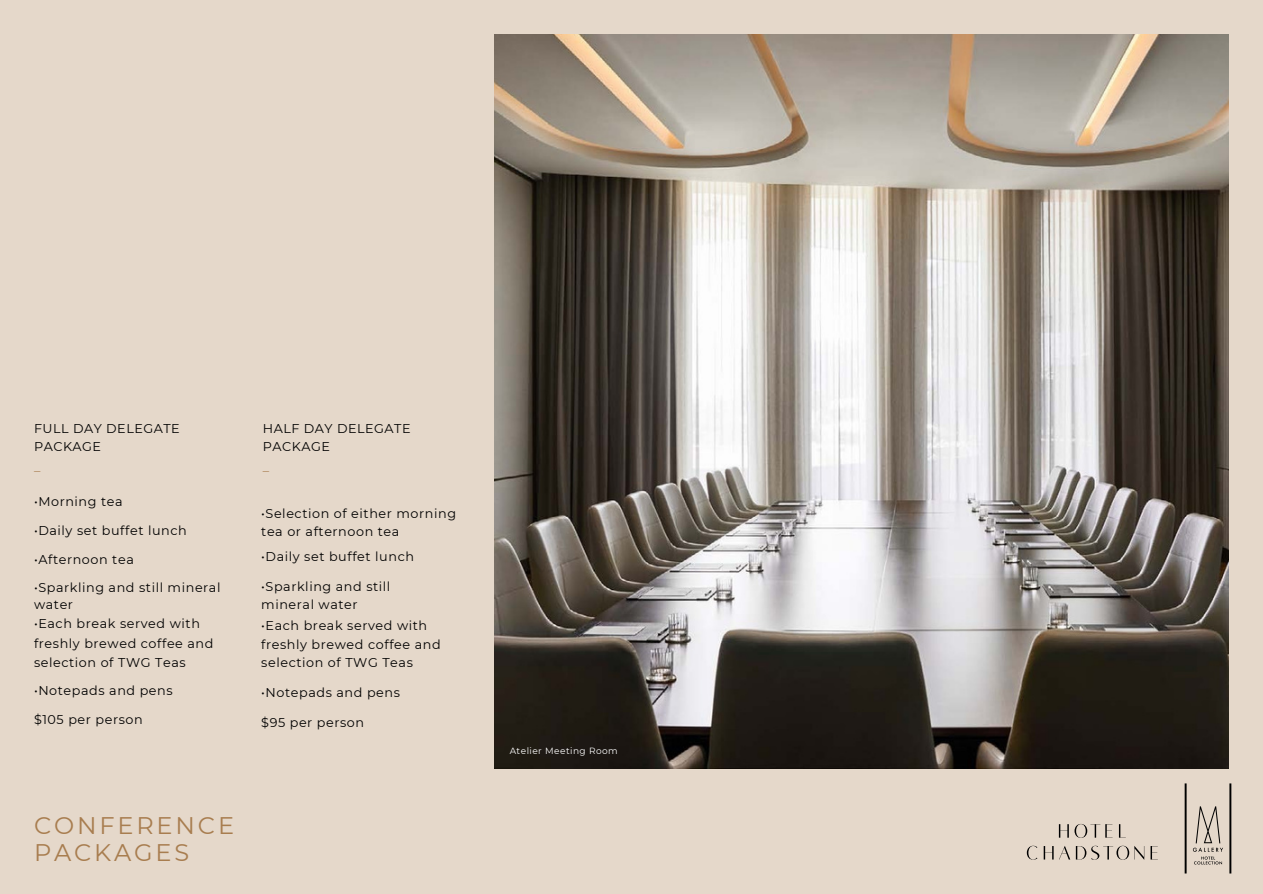
<style>
.page{position:relative;width:1263px;height:894px;background:#fff}
.page>*{position:absolute;margin:0;border:0;box-sizing:border-box;transform-origin:0 0}
.t1{font:24px/27px "Montserrat";letter-spacing:.12em;color:#a87d4f}
.t2{font:12.75px/18px "Montserrat";letter-spacing:.045em;color:#000}
.t3{font:12.75px "Montserrat";color:#a87d4f}
.t4{font:9px "Montserrat";letter-spacing:.05em;color:#fff}
</style>
<div class="page">
<div style="left:0;top:0;width:1263px;height:893px;background:#e5d8ca"></div>
<img style="left:495px;top:34px;width:733px;height:734px">
<svg style="left:1027px;top:845px;width:10px;height:14px"></svg>
<svg style="left:1150px;top:846px;width:8px;height:13px"></svg>
<svg style="left:1044px;top:846px;width:26px;height:13px"></svg>
<svg style="left:1076px;top:845px;width:68px;height:14px"></svg>
<svg style="left:1119px;top:824px;width:2px;height:13px"></svg>
<svg style="left:1059px;top:823px;width:53px;height:14px"></svg>
<img style="left:1184px;top:783px;width:48px;height:91px">
<h1 class="t2" style="left:34px;top:419px;width:147px">FULL DAY DELEGATE<br>PACKAGE</h1>
<h1 class="t3" style="left:34px;top:463px;width:8px">–</h1>
<h1 class="t2" style="left:34px;top:492px;width:90px">•Morning tea</h1>
<h1 class="t2" style="left:34px;top:521px;width:154px">•Daily set buffet lunch</h1>
<h1 class="t2" style="left:34px;top:550px;width:101px">•Afternoon tea</h1>
<h1 class="t2" style="left:34px;top:579px;width:188px;line-height:17px">•Sparkling and still mineral water</h1>
<h1 class="t2" style="left:34px;top:614px;width:181px;line-height:19.2px">•Each break served with freshly brewed coffee and selection of TWG Teas</h1>
<h1 class="t2" style="left:34px;top:681px;width:140px">•Notepads and pens</h1>
<h1 class="t2" style="left:34px;top:710px;width:110px">$105 per person</h1>
<p class="t2" style="left:263px;top:419px;width:149px">HALF DAY DELEGATE<br>PACKAGE</p>
<p class="t3" style="left:263px;top:463px;width:8px">–</p>
<p class="t2" style="left:261px;top:504px;width:196px">•Selection of either morning tea or afternoon tea</p>
<p class="t2" style="left:261px;top:547px;width:154px">•Daily set buffet lunch</p>
<p class="t2" style="left:261px;top:577px;width:131px">•Sparkling and still mineral water</p>
<p class="t2" style="left:261px;top:616px;width:181px;line-height:18.6px">•Each break served with freshly brewed coffee and selection of TWG Teas</p>
<p class="t2" style="left:261px;top:683px;width:140px">•Notepads and pens</p>
<p class="t2" style="left:261px;top:713px;width:104px">$95 per person</p>
<h3 class="t1" style="left:34px;top:812px;width:202px">CONFERENCE<br>PACKAGES</h3>
<h2 class="t4" style="left:510px;top:744px;width:110px">Atelier Meeting Room</h2>
</div>
